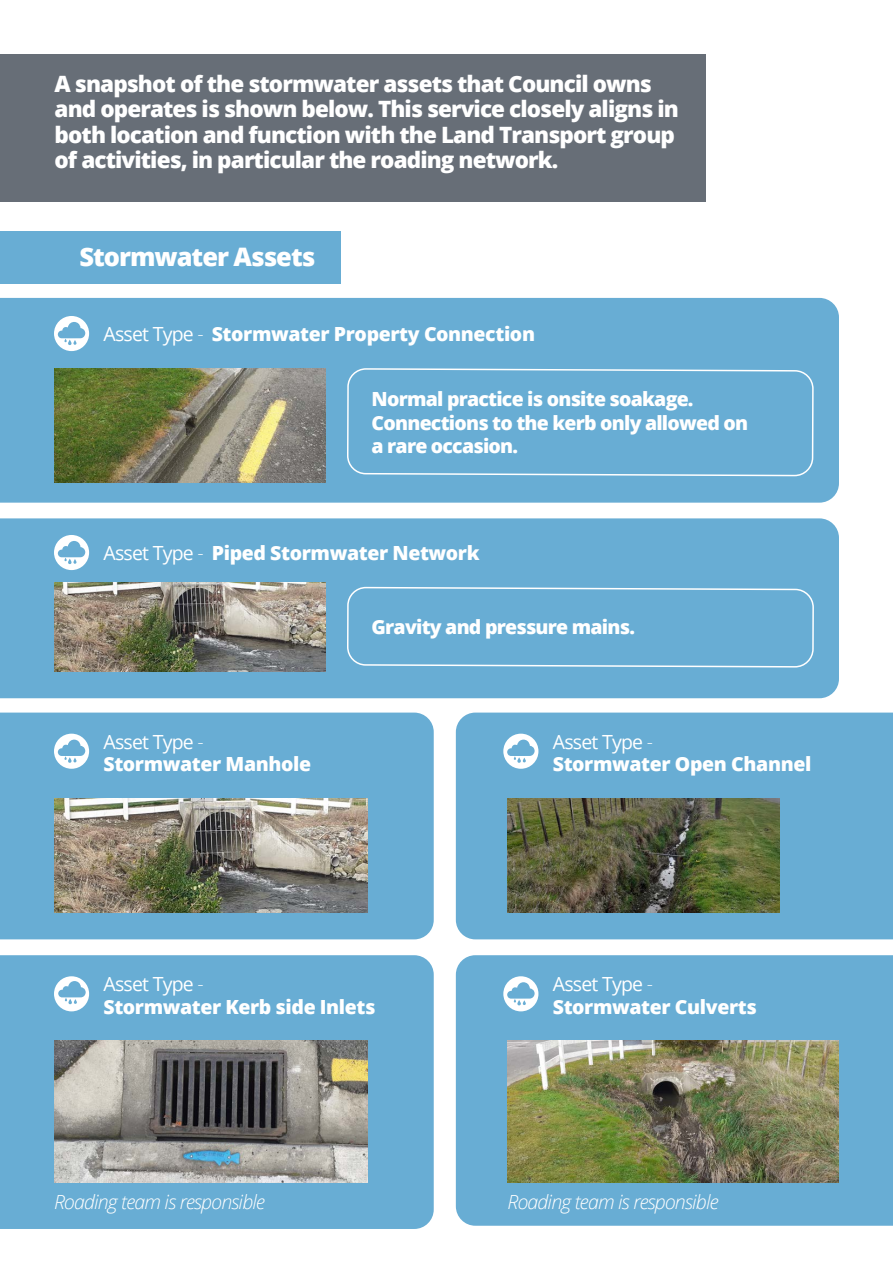
<style>
.page{position:relative;width:893px;height:1263px;background:#fff}
.page>*{position:absolute;margin:0;border:0;box-sizing:border-box;transform-origin:0 0}
.t1{font:800 25.5px "Open Sans";letter-spacing:-.04em;color:#fff}
.t2{font:800 22.5px/25.5px "Open Sans";letter-spacing:-.04em;color:#fff}
.t3{font:800 19.5px/22.5px "Open Sans";letter-spacing:-.02em;color:#fff}
.t4{font:800 19.5px/23.4px "Open Sans";letter-spacing:-.04em;color:#fff}
.t5{font:italic 300 19.5px "Open Sans";letter-spacing:-.04em;color:#fff}
.s1{font-weight:400}
.s2{font-weight:300}
</style>
<div class="page">
<div style="left:0;top:298px;width:839px;height:205px;background:#68add4"></div>
<div style="left:54px;top:316px;width:35px;height:35px;background:#fff;border-radius:50%"></div>
<div style="left:0;top:231px;width:340px;height:52px;background:#68add4"></div>
<div style="left:0;top:54px;width:706px;height:147px;background:#676e77"></div>
<img style="left:54px;top:368px;width:271px;height:115px">
<div style="left:0;top:518px;width:839px;height:180px;background:#68add4"></div>
<svg style="left:346px;top:201px;width:469px;height:1007px"></svg>
<div style="left:54px;top:535px;width:35px;height:35px;background:#fff;border-radius:50%"></div>
<img style="left:54px;top:583px;width:271px;height:88px">
<div style="left:0;top:713px;width:434px;height:226px;background:#68add4"></div>
<div style="left:54px;top:734px;width:35px;height:35px;background:#fff;border-radius:50%"></div>
<img style="left:54px;top:798px;width:313px;height:114px">
<div style="left:456px;top:713px;width:437px;height:226px;background:#68add4"></div>
<div style="left:503px;top:734px;width:35px;height:35px;background:#fff;border-radius:50%"></div>
<img style="left:508px;top:798px;width:271px;height:114px">
<div style="left:0;top:955px;width:434px;height:274px;background:#68add4"></div>
<div style="left:54px;top:976px;width:35px;height:35px;background:#fff;border-radius:50%"></div>
<img style="left:54px;top:1041px;width:313px;height:141px">
<div style="left:456px;top:955px;width:437px;height:271px;background:#68add4"></div>
<div style="left:503px;top:976px;width:35px;height:35px;background:#fff;border-radius:50%"></div>
<img style="left:508px;top:1041px;width:331px;height:141px">
<svg style="left:58px;top:322px;width:27px;height:23px"></svg>
<svg style="left:58px;top:541px;width:27px;height:23px"></svg>
<svg style="left:58px;top:740px;width:27px;height:23px"></svg>
<svg style="left:58px;top:981px;width:28px;height:23px"></svg>
<svg style="left:507px;top:982px;width:28px;height:23px"></svg>
<svg style="left:507px;top:740px;width:28px;height:23px"></svg>
<p class="t2" style="left:55px;top:70px;width:626px">A snapshot of the stormwater assets that Council owns and operates is shown below. This service closely aligns in both location and function with the Land Transport group of activities, in particular the roading network.</p>
<p class="t1" style="left:80px;top:237px;width:237px">Stormwater Assets</p>
<p class="t3" style="left:104px;top:321px;width:433px"><span class="s1">Asset Type</span> <span class="s2">-</span> Stormwater Property Connection</p>
<p class="t4" style="left:372px;top:386px;width:378px">Normal practice is onsite soakage.<br>Connections to the kerb only allowed on a rare occasion.</p>
<p class="t3" style="left:104px;top:540px;width:378px"><span class="s1">Asset Type</span> <span class="s2">-</span> Piped Stormwater Network</p>
<p class="t4" style="left:372px;top:614px;width:265px">Gravity and pressure mains.</p>
<p class="t3" style="left:104px;top:729px;width:209px"><span class="s1">Asset Type</span> <span class="s2">-<br></span>Stormwater Manhole</p>
<p class="t3" style="left:553px;top:729px;width:260px"><span class="s1">Asset Type</span> <span class="s2">-<br></span>Stormwater Open Channel</p>
<p class="t3" style="left:104px;top:972px;width:273px"><span class="s1">Asset Type</span> <span class="s2">-<br></span>Stormwater Kerb side Inlets</p>
<p class="t3" style="left:553px;top:972px;width:205px"><span class="s1">Asset Type</span> <span class="s2">-<br></span>Stormwater Culverts</p>
<p class="t5" style="left:54px;top:1188px;width:213px">Roading team is responsible</p>
<p class="t5" style="left:508px;top:1188px;width:213px">Roading team is responsible</p>
</div>
